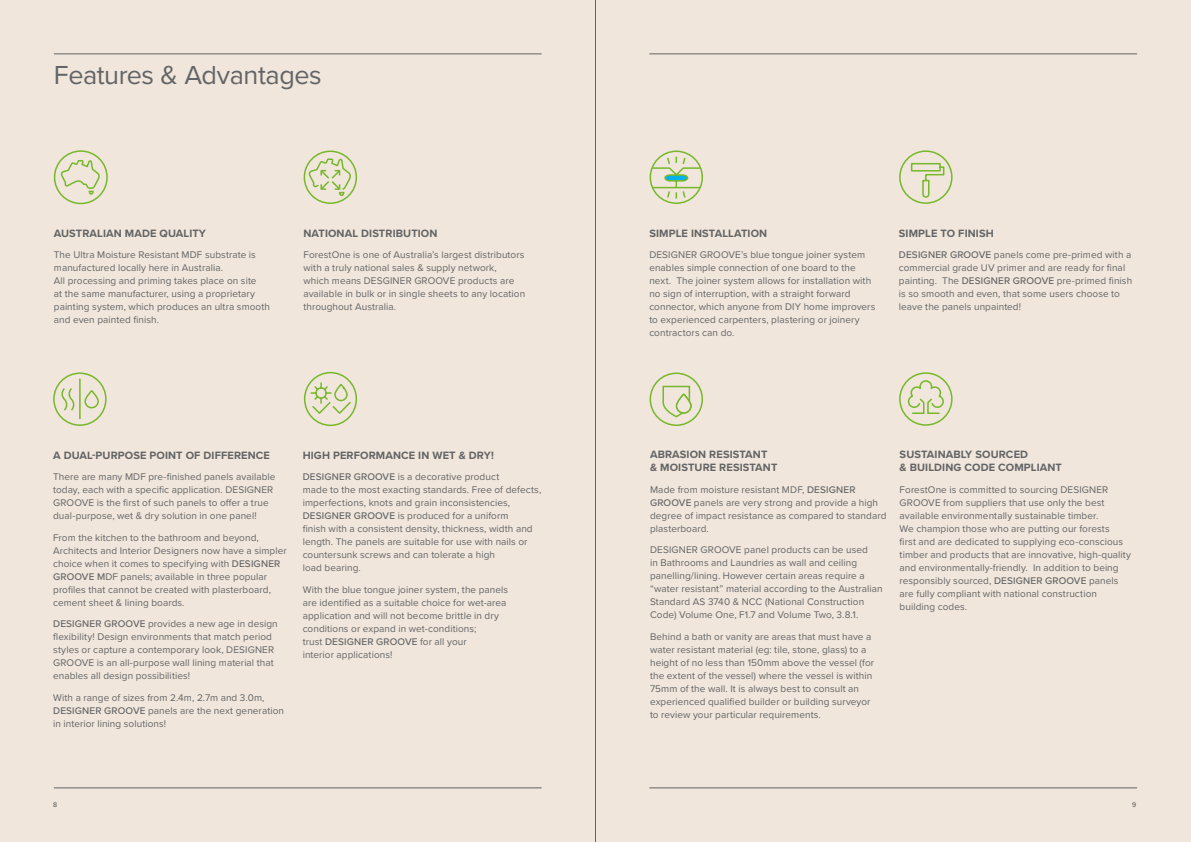
<style>
.page{position:relative;width:1191px;height:842px;background:#f0e6db}
.page>*{position:absolute;margin:0;border:0;box-sizing:border-box;transform-origin:0 0}
.t1{font:27px "Proxima Nova";letter-spacing:-.015em;color:#636466}
.t2{font:700 11px/13px "Proxima Nova";letter-spacing:.01em;color:#636466}
.t3{font:10px/13px "Proxima Nova";letter-spacing:.005em;color:#636466}
.t4{font:7px "Proxima Nova";color:#4a4a49}
.s1{font-weight:500}
</style>
<div class="page">
<hr style="left:54px;top:54px;width:487px;height:1px;background:#646363">
<hr style="left:54px;top:788px;width:487px;height:1px;background:#646363">
<hr style="left:649px;top:788px;width:488px;height:1px;background:#646363">
<hr style="left:649px;top:54px;width:488px;height:1px;background:#646363">
<svg style="left:59px;top:159px;width:42px;height:36px"></svg>
<div style="left:54px;top:150px;width:54px;height:54px;border:2px solid #76b82a;border-radius:50%"></div>
<div style="left:304px;top:151px;width:53px;height:53px;border:2px solid #76b82a;border-radius:50%"></div>
<svg style="left:307px;top:157px;width:45px;height:40px"></svg>
<svg style="left:53px;top:372px;width:54px;height:54px"></svg>
<svg style="left:649px;top:150px;width:54px;height:54px"></svg>
<div style="left:899px;top:150px;width:53px;height:54px;border:2px solid #76b82a;border-radius:50%"></div>
<svg style="left:910px;top:162px;width:35px;height:37px"></svg>
<svg style="left:649px;top:372px;width:54px;height:54px"></svg>
<div style="left:899px;top:372px;width:53px;height:54px;border:2px solid #76b82a;border-radius:50%"></div>
<svg style="left:907px;top:379px;width:37px;height:35px"></svg>
<svg style="left:303px;top:371px;width:55px;height:56px"></svg>
<hr style="left:595px;top:0;width:1px;height:842px;background:#636466">
<h1 class="t1" style="left:54px;top:55px;width:269px">Features &amp; Advantages</h1>
<p class="t2" style="left:54px;top:226px;width:154px">AUSTRALIAN MADE QUALITY</p>
<p class="t3" style="left:54px;top:248px;width:218px">The Ultra Moisture Resistant MDF substrate is manufactured locally here in Australia.<br>All processing and priming takes place on site<br>at the same manufacturer, using a proprietary painting system, which produces an ultra smooth and even painted finish.</p>
<p class="t2" style="left:303px;top:226px;width:136px">NATIONAL DISTRIBUTION</p>
<p class="t3" style="left:303px;top:248px;width:223px">ForestOne is one of Australia’s largest distributors with a truly national sales &amp; supply network, which means DESGINER GROOVE products are available in bulk or in single sheets to any location throughout Australia.</p>
<p class="t2" style="left:53px;top:448px;width:218px">A DUAL-PURPOSE POINT OF DIFFERENCE</p>
<p class="t3" style="left:53px;top:470px;width:224px">There are many MDF pre-finished panels available today, each with a specific application. DESIGNER GROOVE is the first of such panels to offer a true dual-purpose, wet &amp; dry solution in one panel!</p>
<p class="t3" style="left:53px;top:530px;width:235px">From the kitchen to the bathroom and beyond, Architects and Interior Designers now have a simpler choice when it comes to specifying with <span class="s1">DESIGNER GROOVE M</span>DF panels; available in three popular profiles that cannot be created with plasterboard, cement sheet &amp; lining boards.</p>
<p class="t3" style="left:53px;top:617px;width:226px"><span class="s1">DESIGNER GROOVE</span> provides a new age in design flexibility! Design environments that match period styles or capture a contemporary look, DESIGNER GROOVE is an all-purpose wall lining material that enables all design possibilities!</p>
<p class="t3" style="left:53px;top:690px;width:232px">With a range of sizes from 2.4m, 2.7m and 3.0m,<br><span class="s1">DESIGNER GROOVE</span> panels are the next generation in interior lining solutions!</p>
<p class="t2" style="left:303px;top:448px;width:193px">HIGH PERFORMANCE IN WET &amp; DRY!</p>
<p class="t3" style="left:303px;top:470px;width:240px"><span class="s1">DESIGNER GROOVE</span> is a decorative product<br>made to the most exacting standards. Free of defects, imperfections, knots and grain inconsistencies, <span class="s1">DESIGNER GROOVE</span> is produced for a uniform<br>finish with a consistent density, thickness, width and length. The panels are suitable for use with nails or countersunk screws and can tolerate a high<br>load bearing.</p>
<p class="t3" style="left:303px;top:582px;width:207px">With the blue tongue joiner system, the panels are identified as a suitable choice for wet-area application and will not become brittle in dry conditions or expand in wet-conditions;<br>trust <span class="s1">DESIGNER GROOVE</span> for all your<br>interior applications!</p>
<p class="t2" style="left:649px;top:226px;width:119px">SIMPLE INSTALLATION</p>
<p class="t3" style="left:649px;top:248px;width:227px">DESIGNER GROOVE’s blue tongue joiner system enables simple connection of one board to the next. The joiner system allows for installation with no sign of interruption, with a straight forward connector, which anyone from DIY home improvers to experienced carpenters, plastering or joinery contractors can do.</p>
<p class="t2" style="left:899px;top:226px;width:96px">SIMPLE TO FINISH</p>
<p class="t3" style="left:899px;top:248px;width:235px"><span class="s1">DESIGNER GROOVE</span> panels come pre-primed with a commercial grade UV primer and are ready for final painting. The <span class="s1">DESIGNER GROOVE</span> pre-primed finish is so smooth and even, that some users choose to leave the panels unpainted!</p>
<p class="t2" style="left:650px;top:448px;width:129px">ABRASION RESISTANT<br>&amp; MOISTURE RESISTANT</p>
<p class="t3" style="left:650px;top:483px;width:238px">Made from moisture resistant MDF, <span class="s1">DESIGNER GROOVE</span> panels are very strong and provide a high degree of impact resistance as compared to standard plasterboard.</p>
<p class="t3" style="left:650px;top:543px;width:234px">DESIGNER GROOVE panel products can be used<br>in Bathrooms and Laundries as wall and ceiling panelling/lining. However certain areas require a “water resistant” material according to the Australian Standard AS 3740 &amp; NCC (National Construction Code) Volume One, F1.7 and Volume Two, 3.8.1.</p>
<p class="t3" style="left:650px;top:630px;width:225px">Behind a bath or vanity are areas that must have a water resistant material (eg: tile, stone, glass) to a height of no less than 150mm above the vessel (for the extent of the vessel) where the vessel is within 75mm of the wall. It is always best to consult an experienced qualified builder or building surveyor to review your particular requirements.</p>
<p class="t2" style="left:899px;top:448px;width:164px">SUSTAINABLY SOURCED<br>&amp; BUILDING CODE COMPLIANT</p>
<p class="t3" style="left:899px;top:483px;width:233px">ForestOne is committed to sourcing DESIGNER GROOVE from suppliers that use only the best available environmentally sustainable timber.<br>We champion those who are putting our forests<br>first and are dedicated to supplying eco-conscious timber and products that are innovative, high-quality and environmentally-friendly. In addition to being responsibly sourced, <span class="s1">DESIGNER GROOVE</span> panels are fully compliant with national construction building codes.</p>
<p class="t4" style="left:53px;top:800px;width:6px">8</p>
<p class="t4" style="left:1132px;top:800px;width:6px">9</p>
</div>
